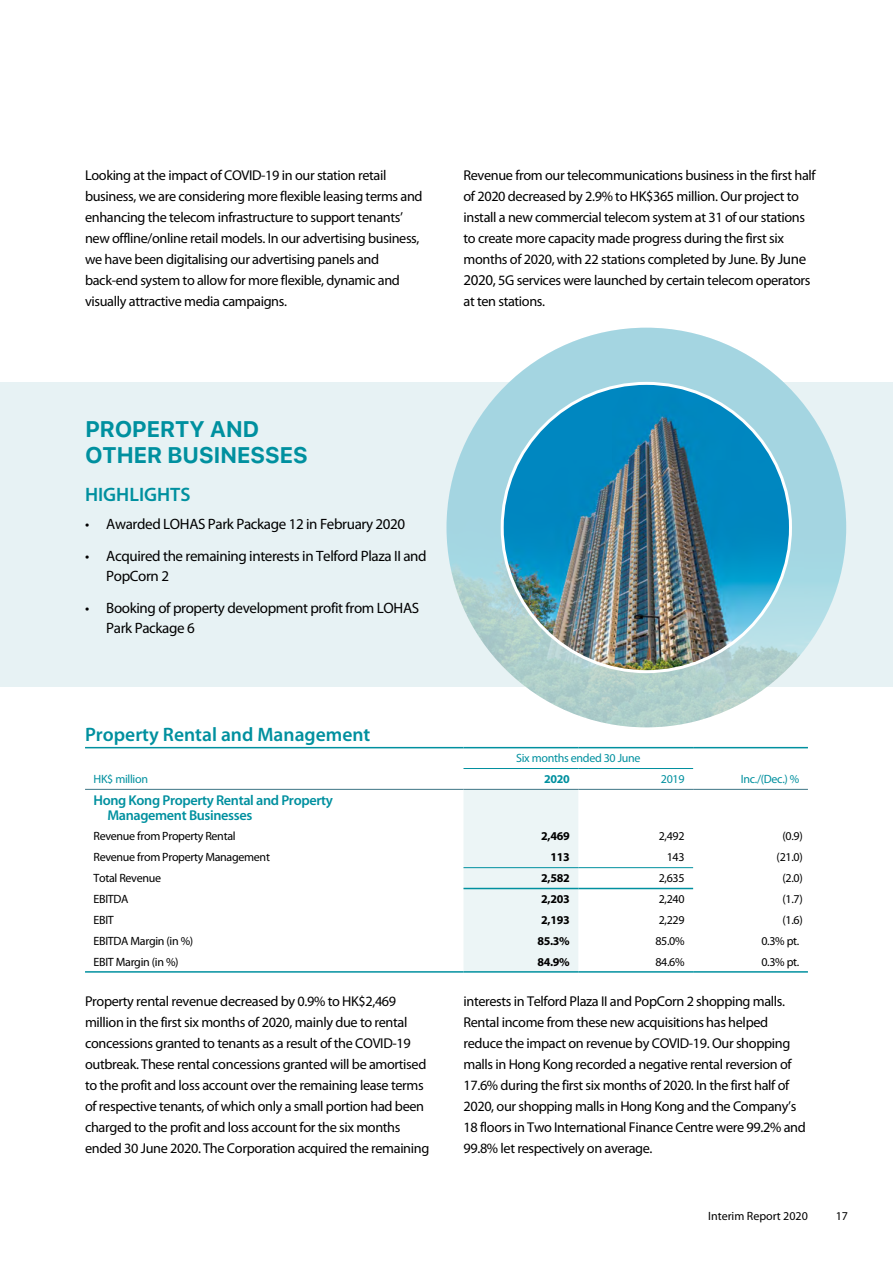
<style>
.page{position:relative;width:893px;height:1263px;background:#fff}
.page>*{position:absolute;margin:0;border:0;box-sizing:border-box;transform-origin:0 0}
.E_Level_1{font:700 22.5px/25.5px "SF Pro Text";letter-spacing:-.025em;color:#00909f}
.E_Level_2{font:600 19.5px "Myriad Pro";color:#00909f}
.E_Highlight{font:15px/19.5px "Myriad Pro";letter-spacing:-.025em;color:#000}
.E_Body{font:14.25px/21px "Myriad Pro";letter-spacing:-.025em;color:#000}
.E_Table_Level_1{font:600 14.25px/14.2px "Myriad Pro";letter-spacing:-.025em;color:#00909f}
.E_Table_Body{font:12px "Myriad Pro";letter-spacing:-.025em;color:#000}
.E_Table_Body-2{font:12px "Myriad Pro";letter-spacing:-.025em;color:#00909f}
.E_Table_Body-3{font:700 12px "Myriad Pro";letter-spacing:-.025em;color:#000}
.E_Table_Body-4{font:12px "Myriad Pro";color:#000}
.E_Table_Body-5{font:700 12px "Myriad Pro";color:#00909f}
.s1{font-size:15px}
</style>
<div class="page">
<div style="left:0;top:383px;width:893px;height:304px;background:#e7f2f4"></div>
<svg style="left:446px;top:328px;width:400px;height:399px"></svg>
<img style="left:502px;top:383px;width:288px;height:289px;border-radius:144px">
<div style="left:463px;top:790px;width:115px;height:181px;background:#ecf5f6"></div>
<hr style="left:463px;top:768px;width:115px;height:1px;background:#00909f">
<hr style="left:578px;top:768px;width:115px;height:1px;background:#00909f">
<hr style="left:463px;top:867px;width:115px;height:1px;background:#00909f">
<hr style="left:578px;top:867px;width:115px;height:1px;background:#00909f">
<hr style="left:463px;top:888px;width:115px;height:1px;background:#00909f">
<hr style="left:578px;top:888px;width:115px;height:1px;background:#00909f">
<hr style="left:85px;top:971px;width:378px;height:2px;background:#00909f">
<hr style="left:463px;top:971px;width:115px;height:2px;background:#00909f">
<hr style="left:578px;top:971px;width:115px;height:2px;background:#00909f">
<hr style="left:693px;top:971px;width:115px;height:2px;background:#00909f">
<hr style="left:85px;top:747px;width:378px;height:1px;background:#00909f">
<hr style="left:463px;top:747px;width:115px;height:1px;background:#00909f">
<hr style="left:578px;top:747px;width:115px;height:1px;background:#00909f">
<hr style="left:693px;top:747px;width:115px;height:1px;background:#00909f">
<hr style="left:85px;top:789px;width:378px;height:1px;background:#3e7686">
<hr style="left:463px;top:789px;width:115px;height:1px;background:#3e7686">
<hr style="left:578px;top:789px;width:115px;height:1px;background:#3e7686">
<hr style="left:693px;top:789px;width:115px;height:1px;background:#3e7686">
<p class="E_Body" style="left:85px;top:165px;width:339px">Looking at the impact of COVID-19 in our station retail business, we are considering more flexible leasing terms and enhancing the telecom infrastructure to support tenants’ new offline/online retail models. In our advertising business, we have been digitalising our advertising panels and back-end system to allow for more flexible, dynamic and visually attractive media campaigns.</p>
<p class="E_Body" style="left:463px;top:165px;width:354px">Revenue from our telecommunications business in the first half of 2020 decreased by 2.9% to HK$365 million. Our project to install a new commercial telecom system at 31 of our stations to create more capacity made progress during the first six months of 2020, with 22 stations completed by June. <span class="s1">By June 2020,</span> 5G services were launched by certain telecom operators at ten stations.</p>
<p class="E_Level_1" style="left:85px;top:416px;width:225px">PROPERTY AND<br>OTHER BUSINESSES</p>
<p class="E_Level_2" style="left:85px;top:484px;width:107px">HIGHLIGHTS</p>
<p class="E_Highlight" style="left:85px;top:515px;width:322px">• Awarded LOHAS Park Package 12 in February 2020</p>
<p class="E_Highlight" style="left:106px;top:547px;width:322px;text-indent:-21px">• Acquired the remaining interests in Telford Plaza II and<br>PopCorn 2</p>
<p class="E_Highlight" style="left:106px;top:599px;width:314px;text-indent:-21px">• Booking of property development profit from LOHAS<br>Park Package 6</p>
<p class="E_Level_2" style="left:85px;top:723px;width:287px">Property Rental and Management</p>
<p class="E_Table_Body-2" style="left:516px;top:751px;width:126px">Six months ended 30 June</p>
<p class="E_Table_Body-2" style="left:94px;top:772px;width:56px">HK$ million</p>
<p class="E_Table_Body-5" style="left:544px;top:772px;width:27px">2020</p>
<p class="E_Table_Body-2" style="left:661px;top:772px;width:25px">2019</p>
<p class="E_Table_Body-2" style="left:741px;top:772px;width:60px">Inc./(Dec.) %</p>
<p class="E_Table_Level_1" style="left:107px;top:794px;width:227px;text-indent:-14px">Hong Kong Property Rental and Property<br>Management Businesses</p>
<p class="E_Table_Body" style="left:94px;top:830px;width:144px">Revenue from Property Rental</p>
<p class="E_Table_Body-3" style="left:541px;top:830px;width:30px">2,469</p>
<p class="E_Table_Body" style="left:659px;top:830px;width:27px">2,492</p>
<p class="E_Table_Body" style="left:782px;top:830px;width:22px">(0.9)</p>
<p class="E_Table_Body" style="left:94px;top:851px;width:178px">Revenue from Property Management</p>
<p class="E_Table_Body-3" style="left:550px;top:850px;width:21px">113</p>
<p class="E_Table_Body" style="left:667px;top:851px;width:19px">143</p>
<p class="E_Table_Body" style="left:777px;top:851px;width:28px">(21.0)</p>
<p class="E_Table_Body" style="left:94px;top:871px;width:69px">Total Revenue</p>
<p class="E_Table_Body-3" style="left:541px;top:871px;width:30px">2,582</p>
<p class="E_Table_Body" style="left:659px;top:871px;width:27px">2,635</p>
<p class="E_Table_Body" style="left:782px;top:871px;width:22px">(2.0)</p>
<p class="E_Table_Body" style="left:94px;top:892px;width:37px">EBITDA</p>
<p class="E_Table_Body-3" style="left:541px;top:892px;width:30px">2,203</p>
<p class="E_Table_Body" style="left:659px;top:892px;width:27px">2,240</p>
<p class="E_Table_Body" style="left:782px;top:892px;width:22px">(1.7)</p>
<p class="E_Table_Body" style="left:94px;top:913px;width:22px">EBIT</p>
<p class="E_Table_Body-3" style="left:541px;top:913px;width:30px">2,193</p>
<p class="E_Table_Body" style="left:659px;top:913px;width:27px">2,229</p>
<p class="E_Table_Body" style="left:782px;top:913px;width:22px">(1.6)</p>
<p class="E_Table_Body" style="left:94px;top:934px;width:101px">EBITDA Margin (in %)</p>
<p class="E_Table_Body-3" style="left:537px;top:934px;width:34px">85.3%</p>
<p class="E_Table_Body" style="left:655px;top:934px;width:31px">85.0%</p>
<p class="E_Table_Body" style="left:761px;top:934px;width:40px">0.3% pt.</p>
<p class="E_Table_Body" style="left:94px;top:955px;width:87px">EBIT Margin (in %)</p>
<p class="E_Table_Body-3" style="left:537px;top:955px;width:34px">84.9%</p>
<p class="E_Table_Body" style="left:655px;top:955px;width:31px">84.6%</p>
<p class="E_Table_Body" style="left:761px;top:955px;width:40px">0.3% pt.</p>
<p class="E_Body" style="left:85px;top:991px;width:346px">Property rental revenue decreased by 0.9% to HK$2,469 million in the first six months of 2020, mainly due to rental concessions granted to tenants as a result of the COVID-19 outbreak. These rental concessions granted will be amortised to the profit and loss account over the remaining lease terms of respective tenants, of which only a small portion had been charged to the profit and loss account for the six months ended 30 June 2020. The Corporation acquired the remaining</p>
<p class="E_Body" style="left:463px;top:991px;width:344px">interests in Telford Plaza II and PopCorn 2 shopping malls.<br>Rental income from these new acquisitions has helped reduce the impact on revenue by COVID-19. Our shopping malls in Hong Kong recorded a negative rental reversion of 17.6% during the first six months of 2020. In the first half of 2020, our shopping malls in Hong Kong and the Company’s 18 floors in Two International Finance Centre were 99.2% and 99.8% let respectively on average.</p>
<p class="E_Table_Body-4" style="left:708px;top:1210px;width:101px">Interim Report 2020</p>
<p class="E_Table_Body" style="left:836px;top:1210px;width:14px">17</p>
</div>
